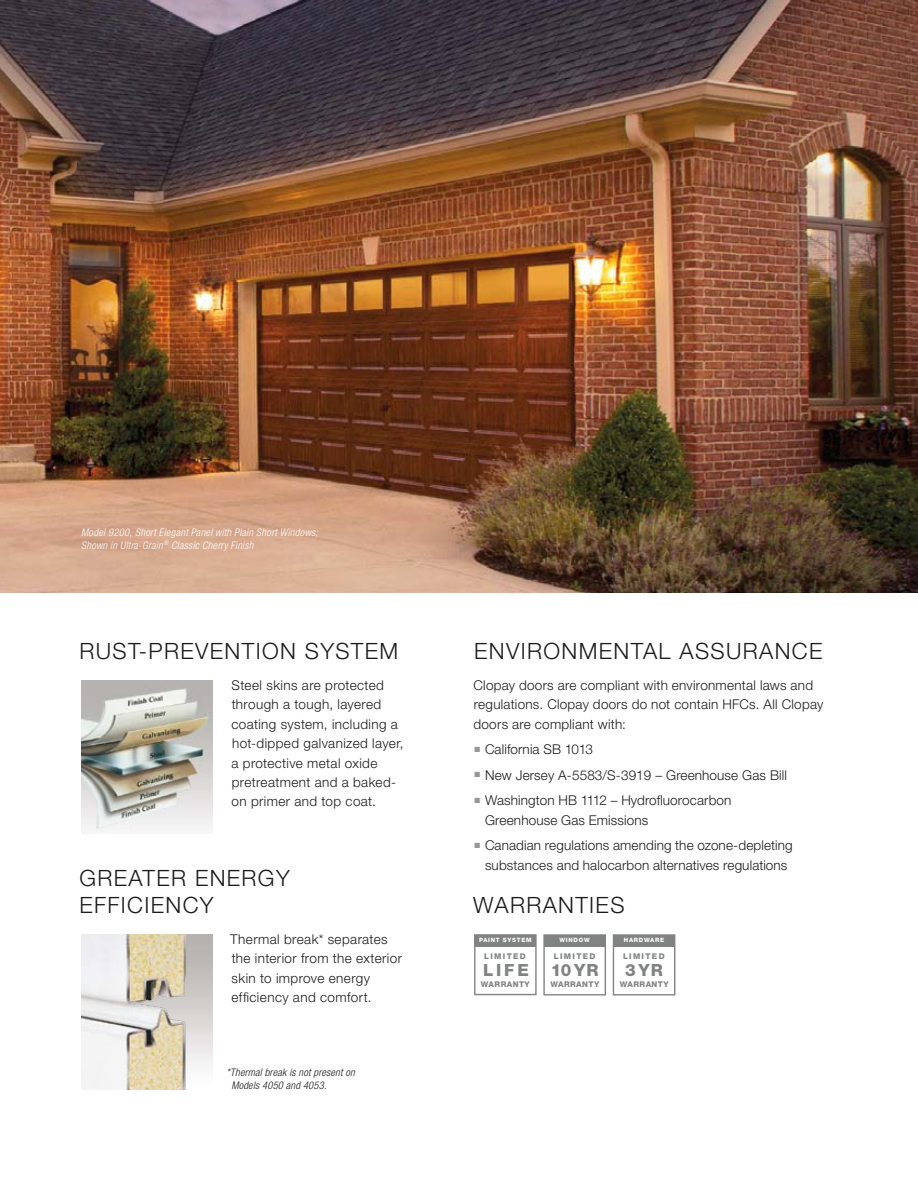
<style>
.page{position:relative;width:918px;height:1188px;background:#fff}
.page>*{position:absolute;margin:0;border:0;box-sizing:border-box;transform-origin:0 0}
.t1{font:300 22.5px/27px "Helvetica Neue LT Std";letter-spacing:.06em;color:#1c1b1a}
.t2{font:800 16.8px "Helvetica Neue LT Std";letter-spacing:.17em;color:#818383}
.t3{font:300 13.5px/19.5px "Helvetica Neue LT Std";letter-spacing:.02em;color:#1c1b1a}
.t4{font:italic 300 condensed 10.5px/12.6px "Helvetica Neue LT Std";letter-spacing:.03em;color:#fff}
.t5{font:italic 300 condensed 10.5px/12.6px "Helvetica Neue LT Std";letter-spacing:.02em;color:#1c1b1a}
.t6{font:800 7.95px "Helvetica Neue LT Std";letter-spacing:.05em;color:#818383}
.t7{font:800 7.95px "Helvetica Neue LT Std";letter-spacing:.17em;color:#818383}
.t8{font:800 5.85px "Helvetica Neue LT Std";letter-spacing:.12em;color:#fff}
</style>
<div class="page">
<img style="left:0;top:0;width:918px;height:592px">
<div style="left:613px;top:934px;width:62px;height:61px;background:#fff;border:1px solid #818383"></div>
<div style="left:613px;top:935px;width:62px;height:11px;background:#818383"></div>
<div style="left:543px;top:934px;width:63px;height:61px;background:#fff;border:1px solid #818383"></div>
<div style="left:544px;top:935px;width:61px;height:11px;background:#818383"></div>
<div style="left:474px;top:934px;width:63px;height:61px;background:#fff;border:1px solid #818383"></div>
<div style="left:475px;top:935px;width:61px;height:11px;background:#818383"></div>
<img style="left:81px;top:680px;width:132px;height:153px">
<img style="left:81px;top:934px;width:119px;height:156px">
<p class="t4" style="left:81px;top:527px;width:238px">Model 9200, Short Elegant Panel with Plain Short Windows;<br>Shown in Ultra-Grain<sup>®</sup> Classic Cherry Finish</p>
<h1 class="t1" style="left:79px;top:637px;width:320px">RUST-PREVENTION SYSTEM</h1>
<p class="t3" style="left:232px;top:675px;width:174px">Steel skins are protected through a tough, layered coating system, including a hot-dipped galvanized layer, a protective metal oxide pretreatment and a baked&shy;on primer and top coat.</p>
<h1 class="t1" style="left:79px;top:864px;width:212px">GREATER ENERGY<br>EFFICIENCY</h1>
<p class="t3" style="left:230px;top:929px;width:173px">Thermal break* separates the interior from the exterior skin to improve energy efficiency and comfort.</p>
<p class="t5" style="left:231px;top:1066px;width:125px;text-indent:-5px">*Thermal break is not present on<br>Models 4050 and 4053.</p>
<h1 class="t1" style="left:474px;top:637px;width:350px">ENVIRONMENTAL ASSURANCE</h1>
<p class="t3" style="left:474px;top:675px;width:351px">Clopay doors are compliant with environmental laws and regulations. Clopay doors do not contain HFCs. All Clopay doors are compliant with:</p>
<p class="t3" style="left:475px;top:739px;width:120px"><sup>■</sup> California SB 1013</p>
<p class="t3" style="left:475px;top:765px;width:314px"><sup>■</sup> New Jersey A-5583/S-3919 – Greenhouse Gas Bill</p>
<p class="t3" style="left:485px;top:790px;width:248px;text-indent:-10px"><sup>■</sup> Washington HB 1112 – Hydrofluorocarbon<br>Greenhouse Gas Emissions</p>
<p class="t3" style="left:475px;top:835px;width:320px;text-align:center"><sup>■</sup> Canadian regulations amending the ozone-depleting substances and halocarbon alternatives regulations</p>
<h1 class="t1" style="left:473px;top:891px;width:153px">WARRANTIES</h1>
<p class="t8" style="left:479px;top:937px;width:54px">PAINT SYSTEM</p>
<p class="t8" style="left:560px;top:937px;width:32px">WINDOW</p>
<p class="t8" style="left:624px;top:937px;width:42px">HARDWARE</p>
<p class="t7" style="left:484px;top:951px;width:43px">LIMITED</p>
<p class="t7" style="left:554px;top:951px;width:43px">LIMITED</p>
<p class="t7" style="left:623px;top:951px;width:43px">LIMITED</p>
<p class="t2" style="left:483px;top:960px;width:47px">LIFE</p>
<p class="t2" style="left:551px;top:960px;width:49px">10YR</p>
<p class="t2" style="left:625px;top:960px;width:39px">3YR</p>
<p class="t6" style="left:481px;top:980px;width:50px">WARRANTY</p>
<p class="t6" style="left:550px;top:980px;width:50px">WARRANTY</p>
<p class="t6" style="left:620px;top:980px;width:50px">WARRANTY</p>
</div>
